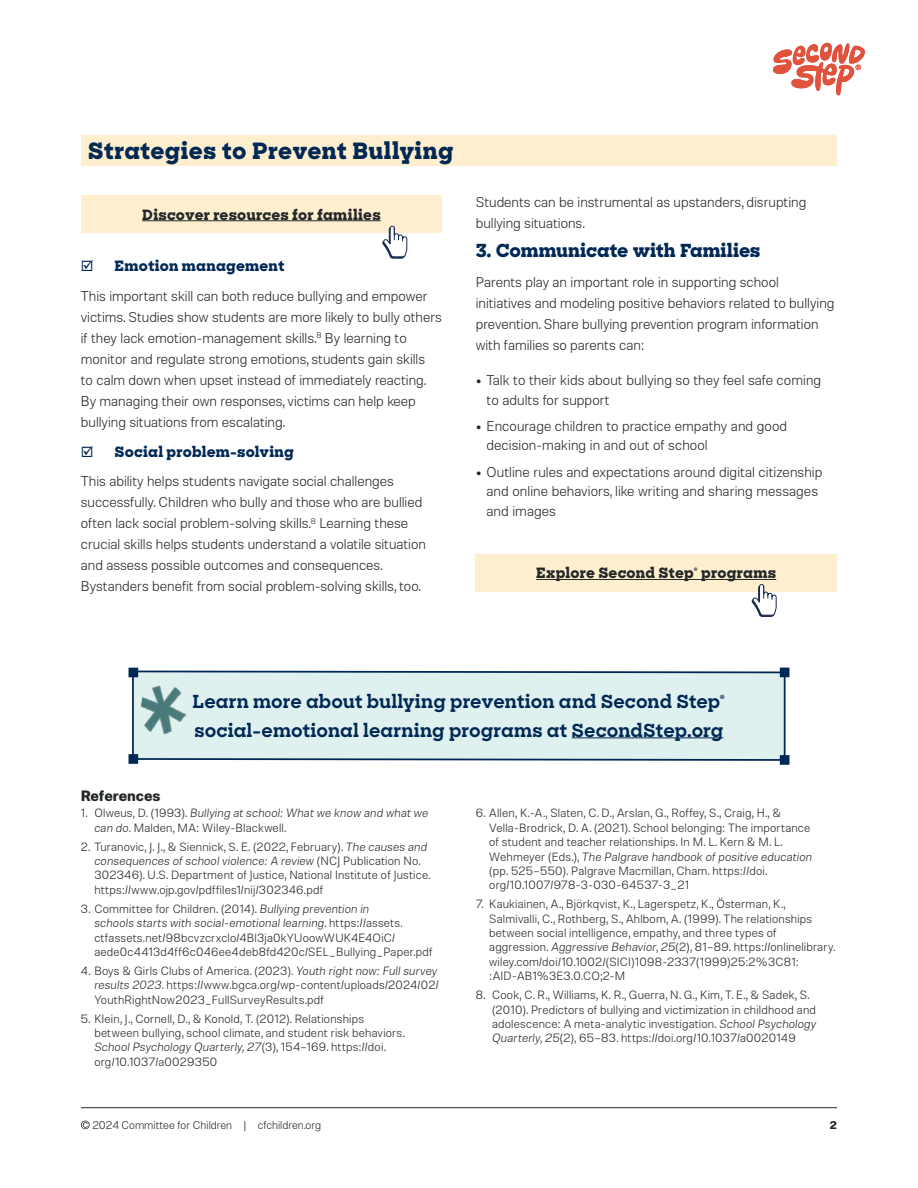
<style>
.page{position:relative;width:918px;height:1188px;background:#fff}
.page>*{position:absolute;margin:0;border:0;box-sizing:border-box;transform-origin:0 0}
.t1{font:800 22.5px "Sharp Slab";letter-spacing:.01em;color:#002855}
.Key_Takeaway{font:700 18px/28.5px "Sharp Slab";color:#002855}
._05_body_SS{font:800 18px "Sharp Slab";color:#002855}
._07_section_head_L2_SS{font:700 15px "Molde";color:#25282a}
._05_body_SS-2{font:300 14.25px/21px "Molde";color:#25282a}
.t2{font:800 14.25px "Sharp Slab";letter-spacing:.015em;color:#25282a}
.t3{font:800 14.25px "Sharp Slab";letter-spacing:.01em;color:#002855}
.references{font:300 12px/14.4px "Molde";letter-spacing:.015em;color:#25282a}
.t4{font:300 11.25px "Molde";color:#25282a}
.t5{font:700 11.25px "Molde";color:#25282a}
.s1{font-family:"Sharp Slab";font-weight:800}
.s2{font-style:italic}
</style>
<div class="page">
<hr style="left:81px;top:1107px;width:756px;height:1px;background:#25282a">
<svg style="left:81px;top:1121px;width:9px;height:8px"></svg>
<svg style="left:773px;top:42px;width:92px;height:54px"></svg>
<div style="left:81px;top:135px;width:756px;height:30px;background:#ffefcf"></div>
<svg style="left:131px;top:670px;width:655px;height:92px;background:#d3e6e6"></svg>
<div style="left:129px;top:669px;width:8px;height:7px;background:#002855"></div>
<div style="left:129px;top:668px;width:9px;height:9px;border:2px solid #002855"></div>
<div style="left:129px;top:755px;width:8px;height:8px;background:#002855"></div>
<div style="left:129px;top:754px;width:9px;height:10px;border:2px solid #002855"></div>
<div style="left:781px;top:756px;width:8px;height:8px;background:#002855"></div>
<div style="left:780px;top:755px;width:9px;height:10px;border:2px solid #002855"></div>
<div style="left:781px;top:668px;width:8px;height:8px;background:#002855"></div>
<div style="left:780px;top:668px;width:9px;height:9px;border:2px solid #002855"></div>
<hr style="left:572px;top:737px;width:151px;height:1px;background:#002855">
<img style="left:137px;top:682px;width:53px;height:55px">
<div style="left:476px;top:554px;width:361px;height:38px;background:#ffefcf"></div>
<hr style="left:536px;top:579px;width:240px;height:1px;background:#25282a">
<svg style="left:752px;top:584px;width:25px;height:33px"></svg>
<div style="left:81px;top:196px;width:361px;height:37px;background:#ffefcf"></div>
<hr style="left:142px;top:220px;width:239px;height:1px;background:#25282a">
<svg style="left:382px;top:226px;width:25px;height:33px"></svg>
<h4 class="t1" style="left:88px;top:134px;width:367px">Strategies to Prevent Bullying</h4>
<h6 class="t2" style="left:142px;top:204px;width:240px">Discover resources for families</h6>
<p class="t3" style="left:115px;top:255px;width:171px">Emotion management</p>
<p class="_05_body_SS-2" style="left:81px;top:285px;width:363px">This important skill can both reduce bullying and empower victims. Studies show students are more likely to bully others if they lack emotion-management skills.<sup>8</sup> By learning to monitor and regulate strong emotions, students gain skills<br>to calm down when upset instead of immediately reacting.<br>By managing their own responses, victims can help keep bullying situations from escalating.</p>
<p class="t3" style="left:115px;top:441px;width:181px">Social problem-solving</p>
<p class="_05_body_SS-2" style="left:81px;top:470px;width:347px">This ability helps students navigate social challenges successfully. Children who bully and those who are bullied often lack social problem-solving skills.<sup>8</sup> Learning these crucial skills helps students understand a volatile situation and assess possible outcomes and consequences.<br>Bystanders benefit from social problem-solving skills, too.</p>
<p class="_05_body_SS-2" style="left:476px;top:191px;width:332px">Students can be instrumental as upstanders, disrupting bullying situations.</p>
<p class="_05_body_SS" style="left:476px;top:238px;width:286px">3. Communicate with Families</p>
<p class="_05_body_SS-2" style="left:476px;top:271px;width:360px">Parents play an important role in supporting school initiatives and modeling positive behaviors related to bullying prevention. Share bullying prevention program information with families so parents can:</p>
<p class="_05_body_SS-2" style="left:487px;top:370px;width:336px;line-height:19.5px;text-indent:-11px"><span class="s1">•</span> Talk to their kids about bullying so they feel safe coming to adults for support</p>
<p class="_05_body_SS-2" style="left:487px;top:416px;width:302px;line-height:19.5px;text-indent:-11px"><span class="s1">•</span> Encourage children to practice empathy and good decision-making in and out of school</p>
<p class="_05_body_SS-2" style="left:487px;top:461px;width:337px;line-height:19.5px;text-indent:-11px"><span class="s1">•</span> Outline rules and expectations around digital citizenship and online behaviors, like writing and sharing messages and images</p>
<h6 class="t2" style="left:536px;top:563px;width:241px">Explore Second Step® programs</h6>
<p class="_07_section_head_L2_SS" style="left:81px;top:786px;width:81px">References</p>
<p class="Key_Takeaway" style="left:193px;top:687px;width:534px">Learn more about bullying prevention and Second Step® social-emotional learning programs at SecondStep.org</p>
<p class="references" style="left:81px;top:806px;width:8px">1.</p>
<p class="references" style="left:94px;top:806px;width:336px">Olweus, D. (1993). <span class="s2">Bullying at school: What we know and what we can do.</span> Malden, MA: Wiley-Blackwell.</p>
<p class="references" style="left:81px;top:839px;width:348px">2. Turanovic, J. J., &amp; Siennick, S. E. (2022, February). <span class="s2">The causes and</span></p>
<p class="references" style="left:94px;top:853px;width:338px"><span class="s2">consequences of school violence: A review</span> (NCJ Publication No.<br>302346). U.S. Department of Justice, National Institute of Justice. https://www.ojp.gov/pdffiles1/nij/302346.pdf</p>
<p class="references" style="left:81px;top:901px;width:290px">3. Committee for Children. (2014). <span class="s2">Bullying prevention in</span></p>
<p class="references" style="left:94px;top:915px;width:340px"><span class="s2">schools starts with social-emotional learning</span>. https://assets. ctfassets.net/98bcvzcrxclo/4Bl3ja0kYUoowWUK4E4OiC/ aede0c4413d4ff6c046ee4deb8fd420c/SEL_Bullying_Paper.pdf</p>
<p class="references" style="left:81px;top:963px;width:358px">4. Boys &amp; Girls Clubs of America. (2023). <span class="s2">Youth right now: Full survey</span></p>
<p class="references" style="left:94px;top:977px;width:346px"><span class="s2">results 2023</span>. https://www.bgca.org/wp-content/uploads/2024/02/<br>YouthRightNow2023_FullSurveyResults.pdf</p>
<p class="references" style="left:81px;top:1011px;width:285px">5. Klein, J., Cornell, D., &amp; Konold, T. (2012). Relationships</p>
<p class="references" style="left:94px;top:1025px;width:312px">between bullying, school climate, and student risk behaviors.<br><span class="s2">School Psychology Quarterly, 27</span>(3), 154–169. https://doi. org/10.1037/a0029350</p>
<p class="references" style="left:476px;top:806px;width:307px">6. Allen, K.-A., Slaten, C. D., Arslan, G., Roffey, S., Craig, H., &amp;</p>
<p class="references" style="left:489px;top:820px;width:325px">Vella-Brodrick, D. A. (2021). School belonging: The importance of student and teacher relationships. In M. L. Kern &amp; M. L.<br>Wehmeyer (Eds.), <span class="s2">The Palgrave handbook of positive education </span>(pp. 525–550). Palgrave Macmillan, Cham. https://doi. org/10.1007/978-3-030-64537-3_21</p>
<p class="references" style="left:476px;top:896px;width:9px">7.</p>
<p class="references" style="left:489px;top:896px;width:347px">Kaukiainen, A., Björkqvist, K., Lagerspetz, K., Österman, K., Salmivalli, C., Rothberg, S., Ahlbom, A. (1999). The relationships between social intelligence, empathy, and three types of aggression. <span class="s2">Aggressive Behavior</span>, <span class="s2">25</span>(2), 81–89. https://onlinelibrary. wiley.com/doi/10.1002/(SICI)1098-2337(1999)25:2%3C81: :AID-AB1%3E3.0.CO;2-M</p>
<p class="references" style="left:476px;top:987px;width:11px">8.</p>
<p class="references" style="left:492px;top:987px;width:326px">Cook, C. R., Williams, K. R., Guerra, N. G., Kim, T. E., &amp; Sadek, S. (2010). Predictors of bullying and victimization in childhood and adolescence: A meta-analytic investigation. <span class="s2">School Psychology Quarterly</span>, <span class="s2">25</span>(2), 65–83. https://doi.org/10.1037/a0020149</p>
<p class="t4" style="left:92px;top:1118px;width:230px">2024 Committee for Children | cfchildren.org</p>
<p class="t5" style="left:830px;top:1117px;width:9px">2</p>
</div>
